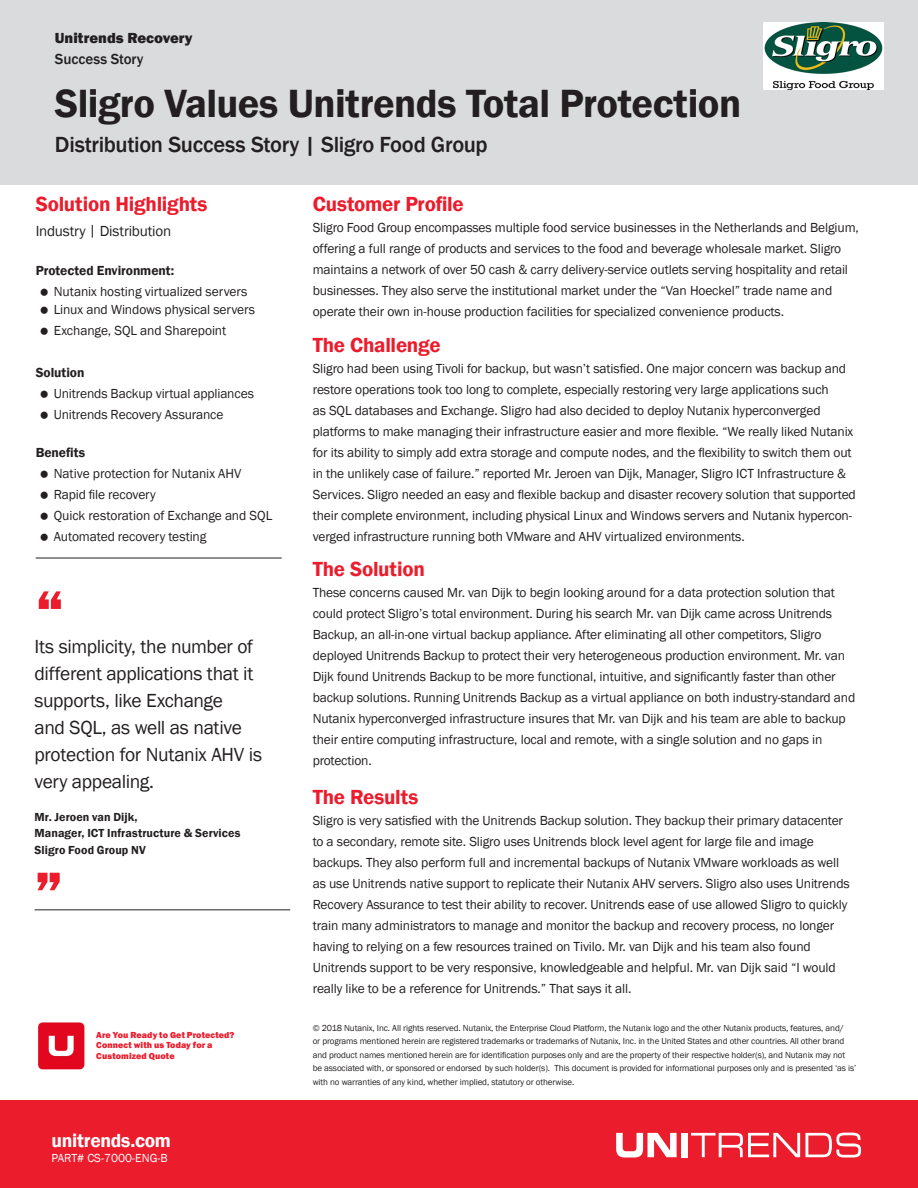
<style>
.page{position:relative;width:918px;height:1188px;background:#fff}
.page>*{position:absolute;margin:0;border:0;box-sizing:border-box;transform-origin:0 0}
.t1{font:800 61.5px "Franklin Gothic";color:#eb1c2c}
.t2{font:600 40.5px "Franklin Gothic";letter-spacing:-.015em;color:#231f20}
.Subhead{font:500 22.5px "Franklin Gothic";letter-spacing:-.015em;color:#231f20}
.Body_Copy{font:600 21px "Franklin Gothic";letter-spacing:-.01em;color:#eb1c2c}
.t3{font:19.5px/27px "Franklin Gothic";letter-spacing:-.02em;color:#231f20}
.t4{font:600 19.5px "Franklin Gothic";letter-spacing:-.015em;color:#fff}
.t5{font:15px "Franklin Gothic";letter-spacing:-.01em;color:#231f20}
.Kicker{font:800 15px "Franklin Gothic";color:#231f20}
.Sub_Kicker{font:500 15px "Franklin Gothic";color:#231f20}
.Body_Copy-2{font:13.5px/21px "Franklin Gothic";letter-spacing:-.01em;color:#231f20}
.Sidebar_Text{font:13.5px "Franklin Gothic";letter-spacing:-.005em;color:#231f20}
.Sidebar_Header{font:600 13.5px "Franklin Gothic";letter-spacing:-.005em;color:#231f20}
.Sidebar_Text-2{font:600 13.5px "Franklin Gothic";letter-spacing:-.005em;color:#231f20}
.Attribution{font:600 12px "Franklin Gothic";letter-spacing:.005em;color:#231f20}
.t6{font:12px "Franklin Gothic";color:#fff}
.Body_Copy-3{font:9px/13.5px "Franklin Gothic";letter-spacing:-.01em;color:#231f20}
.t7{font:800 9px/10.5px "Franklin Gothic";letter-spacing:.01em;color:#eb1c2c}
.s1{font-size:25.5px}
</style>
<div class="page">
<div style="left:0;top:0;width:918px;height:185px;background:#d9dbdd"></div>
<div style="left:0;top:1100px;width:918px;height:88px;background:#eb1c2c"></div>
<svg style="left:616px;top:1133px;width:61px;height:25px"></svg>
<div style="left:681px;top:1133px;width:7px;height:24px;background:#fff"></div>
<svg style="left:691px;top:1133px;width:170px;height:25px"></svg>
<hr style="left:36px;top:558px;width:246px;height:1px;background:#231f20">
<img style="left:38px;top:1022px;width:47px;height:48px">
<hr style="left:35px;top:909px;width:255px;height:1px;background:#231f20">
<img style="left:763px;top:23px;width:121px;height:66px">
<p class="Kicker" style="left:55px;top:28px;width:139px">Unitrends Recovery</p>
<p class="Sub_Kicker" style="left:55px;top:50px;width:90px">Success Story</p>
<p class="t2" style="left:55px;top:79px;width:688px">Sligro Values Unitrends Total Protection</p>
<p class="Subhead" style="left:55px;top:131px;width:434px">Distribution Success Story | Sligro Food Group</p>
<h1 class="Body_Copy" style="left:36px;top:191px;width:173px">Solution Highlights</h1>
<p class="t5" style="left:36px;top:222px;width:137px">Industry | Distribution</p>
<p class="Sidebar_Header" style="left:36px;top:263px;width:140px">Protected Environment:</p>
<p class="Sidebar_Text" style="left:36px;top:284px;width:213px"><span class="s1">•</span>Nutanix hosting virtualized servers</p>
<p class="Sidebar_Text" style="left:36px;top:302px;width:221px"><span class="s1">•</span>Linux and Windows physical servers</p>
<p class="Sidebar_Text" style="left:36px;top:323px;width:192px"><span class="s1">•</span>Exchange, SQL and Sharepoint</p>
<p class="Sidebar_Text-2" style="left:36px;top:365px;width:50px">Solution</p>
<p class="Sidebar_Text" style="left:36px;top:386px;width:220px"><span class="s1">•</span>Unitrends Backup virtual appliances</p>
<p class="Sidebar_Text" style="left:36px;top:407px;width:189px"><span class="s1">•</span>Unitrends Recovery Assurance</p>
<p class="Sidebar_Text-2" style="left:36px;top:444px;width:51px">Benefits</p>
<p class="Sidebar_Text" style="left:36px;top:465px;width:207px"><span class="s1">•</span>Native protection for Nutanix AHV</p>
<p class="Sidebar_Text" style="left:36px;top:486px;width:121px"><span class="s1">•</span>Rapid file recovery</p>
<p class="Sidebar_Text" style="left:36px;top:507px;width:238px"><span class="s1">•</span>Quick restoration of Exchange and SQL</p>
<p class="Sidebar_Text" style="left:36px;top:528px;width:172px"><span class="s1">•</span>Automated recovery testing</p>
<p class="t1" style="left:36px;top:572px;width:30px">“</p>
<p class="t3" style="left:35px;top:633px;width:229px">Its simplicity, the number of different applications that it supports, like Exchange<br>and SQL, as well as native protection for Nutanix AHV is very appealing.</p>
<p class="Attribution" style="left:35px;top:809px;width:105px">Mr. Jeroen van Dijk,</p>
<p class="Attribution" style="left:35px;top:826px;width:207px">Manager, ICT Infrastructure &amp; Services</p>
<p class="Attribution" style="left:35px;top:842px;width:113px">Sligro Food Group NV</p>
<p class="t1" style="left:35px;top:853px;width:30px">”</p>
<p class="t7" style="left:96px;top:1029px;width:140px">Are You Ready to Get Protected?<br>Connect with us Today for a<br>Customized Quote</p>
<p class="t4" style="left:52px;top:1129px;width:121px">unitrends.com</p>
<p class="t6" style="left:52px;top:1150px;width:118px">PART# CS-7000-ENG-B</p>
<h1 class="Body_Copy" style="left:313px;top:191px;width:153px">Customer Profile</h1>
<p class="Body_Copy-2" style="left:313px;top:217px;width:548px">Sligro Food Group encompasses multiple food service businesses in the Netherlands and Belgium, offering a full range of products and services to the food and beverage wholesale market. Sligro maintains a network of over 50 cash &amp; carry delivery-service outlets serving hospitality and retail businesses. They also serve the institutional market under the “Van Hoeckel” trade name and operate their own in-house production facilities for specialized convenience products.</p>
<h1 class="Body_Copy" style="left:313px;top:332px;width:129px">The Challenge</h1>
<p class="Body_Copy-2" style="left:313px;top:358px;width:545px">Sligro had been using Tivoli for backup, but wasn’t satisfied. One major concern was backup and restore operations took too long to complete, especially restoring very large applications such<br>as SQL databases and Exchange. Sligro had also decided to deploy Nutanix hyperconverged platforms to make managing their infrastructure easier and more flexible. “We really liked Nutanix for its ability to simply add extra storage and compute nodes, and the flexibility to switch them out in the unlikely case of failure.” reported Mr. Jeroen van Dijk, Manager, Sligro ICT Infrastructure &amp; Services. Sligro needed an easy and flexible backup and disaster recovery solution that supported their complete environment, including physical Linux and Windows servers and Nutanix hypercon&shy;verged infrastructure running both VMware and AHV virtualized environments.</p>
<h1 class="Body_Copy" style="left:313px;top:556px;width:114px">The Solution</h1>
<p class="Body_Copy-2" style="left:313px;top:582px;width:544px">These concerns caused Mr. van Dijk to begin looking around for a data protection solution that could protect Sligro’s total environment. During his search Mr. van Dijk came across Unitrends Backup, an all-in-one virtual backup appliance. After eliminating all other competitors, Sligro deployed Unitrends Backup to protect their very heterogeneous production environment. Mr. van Dijk found Unitrends Backup to be more functional, intuitive, and significantly faster than other backup solutions. Running Unitrends Backup as a virtual appliance on both industry-standard and Nutanix hyperconverged infrastructure insures that Mr. van Dijk and his team are able to backup their entire computing infrastructure, local and remote, with a single solution and no gaps in protection.</p>
<p class="Body_Copy" style="left:313px;top:784px;width:107px">The Results</p>
<p class="Body_Copy-2" style="left:313px;top:810px;width:539px">Sligro is very satisfied with the Unitrends Backup solution. They backup their primary datacenter to a secondary, remote site. Sligro uses Unitrends block level agent for large file and image backups. They also perform full and incremental backups of Nutanix VMware workloads as well as use Unitrends native support to replicate their Nutanix AHV servers. Sligro also uses Unitrends Recovery Assurance to test their ability to recover. Unitrends ease of use allowed Sligro to quickly train many administrators to manage and monitor the backup and recovery process, no longer having to relying on a few resources trained on Tivilo. Mr. van Dijk and his team also found Unitrends support to be very responsive, knowledgeable and helpful. Mr. van Dijk said “I would really like to be a reference for Unitrends.” That says it all.</p>
<p class="Body_Copy-3" style="left:313px;top:1021px;width:545px">© 2018 Nutanix, Inc. All rights reserved. Nutanix, the Enterprise Cloud Platform, the Nutanix logo and the other Nutanix products, features, and/<br>or programs mentioned herein are registered trademarks or trademarks of Nutanix, Inc. in the United States and other countries. All other brand and product names mentioned herein are for identification purposes only and are the property of their respective holder(s), and Nutanix may not be associated with, or sponsored or endorsed by such holder(s). This document is provided for informational purposes only and is presented ‘as is’ with no warranties of any kind, whether implied, statutory or otherwise.</p>
</div>
